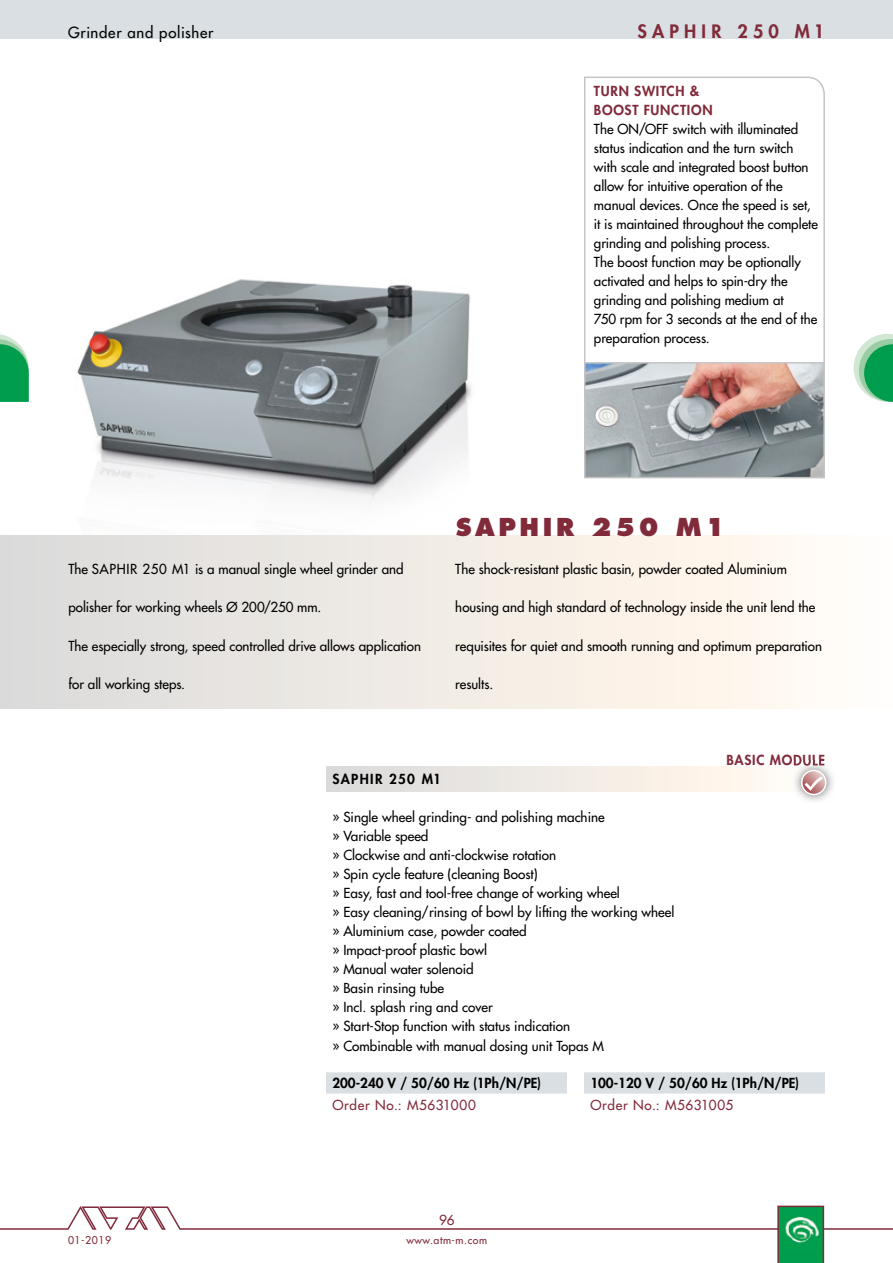
<style>
.page{position:relative;width:893px;height:1263px;background:#fff}
.page>*{position:absolute;margin:0;border:0;box-sizing:border-box;transform-origin:0 0}
.t1{font:800 24px "Futura Std";letter-spacing:.15em;color:#812a3a}
.t2{font:800 18px "Futura Std";letter-spacing:.28em;color:#812a3a}
.t3{font:500 15px "Futura Std";letter-spacing:.045em;color:#000}
.t4{font:500 13.5px/19px "Futura Std";color:#000}
.t5{font:800 13.5px "Futura Std";color:#000}
.t6{font:500 13.5px "Futura Std";letter-spacing:.05em;color:#812a3a}
.t7{font:800 13.5px/19.2px "Futura Std";letter-spacing:.055em;color:#812a3a}
.t8{font:800 13.5px "Futura Std";letter-spacing:.095em;color:#000}
.t9{font:500 10.5px "Futura Std";letter-spacing:.05em;color:#812a3a}
</style>
<div class="page">
<div style="left:0;top:0;width:893px;height:38px;background:#d9dfe2"></div>
<svg style="left:0;top:1205px;width:893px;height:58px"></svg>
<svg style="left:854px;top:334px;width:39px;height:68px"></svg>
<svg style="left:0;top:334px;width:29px;height:68px;background:#37b171"></svg>
<img style="left:68px;top:279px;width:424px;height:257px">
<div style="left:0;top:536px;width:893px;height:172px;background:linear-gradient(to right,#dcdbd9,#fffdf4)"></div>
<svg style="left:584px;top:364px;width:241px;height:114px;background:#a29d9e"></svg>
<svg style="left:584px;top:77px;width:241px;height:287px"></svg>
<div style="left:326px;top:766px;width:466px;height:26px;background:linear-gradient(to right,#dbdada,#fffbf0)"></div>
<svg style="left:326px;top:1072px;width:499px;height:21px;background:#dae0e3"></svg>
<img style="left:798px;top:768px;width:35px;height:33px">
<img style="left:794px;top:763px;width:31px;height:29px">
<img style="left:793px;top:761px;width:31px;height:5px">
<svg style="left:801px;top:770px;width:25px;height:25px"></svg>
<p class="t3" style="left:68px;top:23px;width:147px">Grinder and polisher</p>
<h2 class="t2" style="left:637px;top:20px;width:188px">SAPHIR 250 M1</h2>
<p class="t7" style="left:594px;top:81px;width:120px">TURN SWITCH &amp;<br>BOOST FUNCTION</p>
<p class="t4" style="left:594px;top:119px;width:226px">The ON/OFF switch with illuminated status indication and the turn switch with scale and integrated boost button allow for intuitive operation of the manual devices. Once the speed is set, it is maintained throughout the complete grinding and polishing process.<br>The boost function may be optionally activated and helps to spin-dry the grinding and polishing medium at<br>750 rpm for 3 seconds at the end of the preparation process.</p>
<p class="t4" style="left:68px;top:560px;width:337px">The SAPHIR 250 M1 is a manual single wheel grinder and</p>
<p class="t4" style="left:68px;top:598px;width:254px">polisher for working wheels Ø 200/250 mm.</p>
<p class="t4" style="left:68px;top:636px;width:354px">The especially strong, speed controlled drive allows application</p>
<p class="t4" style="left:68px;top:674px;width:118px">for all working steps.</p>
<h1 class="t1" style="left:456px;top:512px;width:271px">SAPHIR 250 M1</h1>
<p class="t4" style="left:455px;top:560px;width:333px">The shock-resistant plastic basin, powder coated Aluminium</p>
<p class="t4" style="left:455px;top:598px;width:361px">housing and high standard of technology inside the unit lend the</p>
<p class="t4" style="left:455px;top:636px;width:368px">requisites for quiet and smooth running and optimum preparation</p>
<p class="t4" style="left:455px;top:674px;width:39px">results.</p>
<p class="t7" style="left:726px;top:751px;width:100px">BASIC MODULE</p>
<p class="t8" style="left:332px;top:770px;width:110px">SAPHIR 250 M1</p>
<p class="t4" style="left:332px;top:807px;width:343px">» Single wheel grinding- and polishing machine<br>» Variable speed<br>» Clockwise and anti-clockwise rotation<br>» Spin cycle feature (cleaning Boost)<br>» Easy, fast and tool-free change of working wheel<br>» Easy cleaning/rinsing of bowl by lifting the working wheel » Aluminium case, powder coated<br>» Impact-proof plastic bowl<br>» Manual water solenoid<br>» Basin rinsing tube<br>» Incl. splash ring and cover<br>» Start-Stop function with status indication<br>» Combinable with manual dosing unit Topas M</p>
<p class="t5" style="left:332px;top:1074px;width:210px">200-240 V / 50/60 Hz (1Ph/N/PE)</p>
<p class="t5" style="left:590px;top:1074px;width:210px">100-120 V / 50/60 Hz (1Ph/N/PE)</p>
<p class="t6" style="left:332px;top:1096px;width:145px">Order No.: M5631000</p>
<p class="t6" style="left:590px;top:1096px;width:145px">Order No.: M5631005</p>
<p class="t9" style="left:68px;top:1233px;width:45px">01-2019</p>
<p class="t6" style="left:439px;top:1211px;width:17px">96</p>
<p class="t9" style="left:406px;top:1233px;width:82px">www.atm-m.com</p>
</div>
